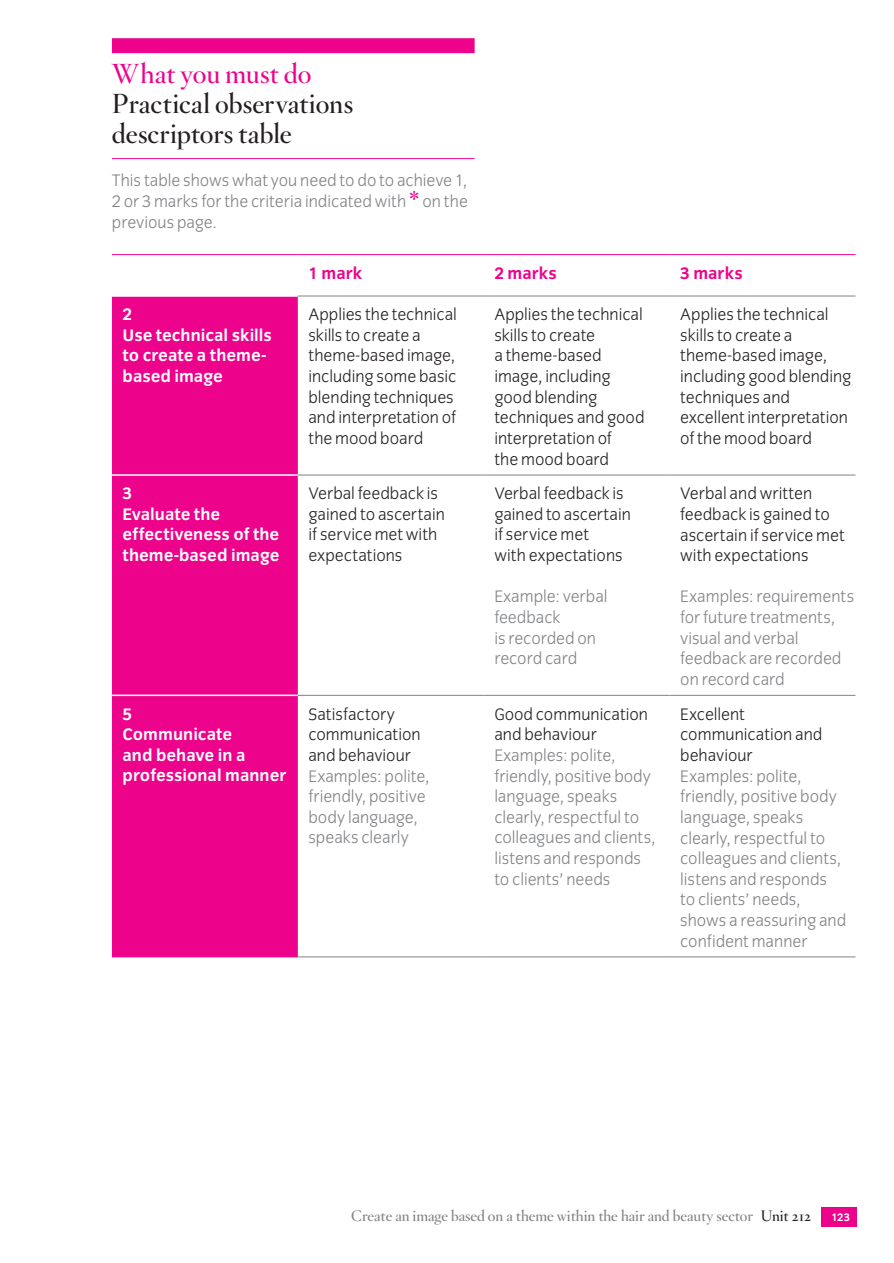
<style>
.page{position:relative;width:894px;height:1263px;background:#fff}
.page>*{position:absolute;margin:0;border:0;box-sizing:border-box;transform-origin:0 0}
.t1{font:27px/30px "Hoefler Titling HTF Sm Roman";letter-spacing:.005em;color:#231f20}
.t2{font:27px "Hoefler Titling HTF Sm Roman";color:#ed028c}
.t3{font:300 17.25px/20.7px "Congress Sans";color:#231f20}
.t4{font:300 17.25px/20.7px "Congress Sans";color:#808285}
.t5{font:700 17.25px/20.7px "Congress Sans";color:#fff}
.t6{font:700 17.25px "Congress Sans";color:#ed028c}
.t7{font:15px "Hoefler Titling HTF Sm Roman";color:#808285}
.t8{font:700 11.25px "Congress Sans";color:#fff}
.s1{font-family:"Hoefler Titling";font-size:37.5px;color:#ed028c}
.s2{color:#231f20}
</style>
<div class="page">
<div style="left:821px;top:1207px;width:35px;height:19px;background:#ed028c"></div>
<div style="left:112px;top:38px;width:362px;height:15px;background:#ed028c"></div>
<hr style="left:112px;top:158px;width:362px;height:1px;background:#ed028c">
<div style="left:112px;top:297px;width:186px;height:659px;background:#ed028c"></div>
<hr style="left:112px;top:474px;width:186px;height:2px;background:#fff">
<hr style="left:112px;top:694px;width:186px;height:2px;background:#fff">
<hr style="left:298px;top:475px;width:185px;height:1px;background:#808285">
<hr style="left:483px;top:475px;width:186px;height:1px;background:#808285">
<hr style="left:669px;top:475px;width:186px;height:1px;background:#808285">
<hr style="left:112px;top:254px;width:186px;height:1px;background:#ed028c">
<hr style="left:298px;top:254px;width:185px;height:1px;background:#ed028c">
<hr style="left:483px;top:254px;width:186px;height:1px;background:#ed028c">
<hr style="left:669px;top:254px;width:186px;height:1px;background:#ed028c">
<hr style="left:298px;top:296px;width:185px;height:1px;background:#808285">
<hr style="left:483px;top:296px;width:186px;height:1px;background:#808285">
<hr style="left:669px;top:296px;width:186px;height:1px;background:#808285">
<hr style="left:298px;top:695px;width:185px;height:1px;background:#808285">
<hr style="left:483px;top:695px;width:186px;height:1px;background:#808285">
<hr style="left:669px;top:695px;width:186px;height:1px;background:#808285">
<hr style="left:298px;top:956px;width:185px;height:1px;background:#808285">
<hr style="left:483px;top:956px;width:186px;height:1px;background:#808285">
<hr style="left:669px;top:956px;width:186px;height:1px;background:#808285">
<hr style="left:112px;top:956px;width:186px;height:1px;background:#ed028c">
<h1 class="t2" style="left:112px;top:56px;width:201px">What you must do</h1>
<h1 class="t1" style="left:112px;top:88px;width:243px">Practical observations descriptors table</h1>
<p class="t4" style="left:112px;top:170px;width:357px;text-align:justify">This table shows what you need to do to achieve 1, 2 or 3 marks for the criteria indicated with <span class="s1">*</span> on the previous page.</p>
<p class="t6" style="left:308px;top:263px;width:55px">1 mark</p>
<p class="t6" style="left:494px;top:263px;width:64px">2 marks</p>
<p class="t6" style="left:680px;top:263px;width:64px">3 marks</p>
<p class="t5" style="left:123px;top:304px;width:151px">2<br>Use technical skills to create a theme&shy;based image</p>
<p class="t3" style="left:308px;top:304px;width:150px">Applies the technical skills to create a theme-based image, including some basic blending techniques and interpretation of the mood board</p>
<p class="t3" style="left:494px;top:304px;width:152px">Applies the technical skills to create<br>a theme-based image, including good blending techniques and good interpretation of<br>the mood board</p>
<p class="t3" style="left:680px;top:304px;width:173px">Applies the technical skills to create a theme-based image, including good blending techniques and excellent interpretation of the mood board</p>
<p class="t5" style="left:123px;top:483px;width:158px">3<br>Evaluate the effectiveness of the theme-based image</p>
<p class="t3" style="left:308px;top:483px;width:138px">Verbal feedback is gained to ascertain if service met with expectations</p>
<p class="t3" style="left:494px;top:483px;width:138px">Verbal feedback is gained to ascertain if service met<br>with expectations</p>
<p class="t4" style="left:494px;top:586px;width:115px">Example: verbal feedback<br>is recorded on record card</p>
<p class="t3" style="left:680px;top:483px;width:166px">Verbal and written feedback is gained to ascertain if service met with expectations</p>
<p class="t4" style="left:680px;top:586px;width:175px">Examples: requirements for future treatments, visual and verbal feedback are recorded on record card</p>
<p class="t5" style="left:123px;top:703px;width:165px">5<br>Communicate<br>and behave in a professional manner</p>
<p class="t3" style="left:308px;top:703px;width:114px">Satisfactory communication and behaviour</p>
<p class="t4" style="left:308px;top:765px;width:123px">Examples: polite, friendly, positive body language, speaks clearly</p>
<p class="t3" style="left:494px;top:703px;width:155px">Good communication and behaviour</p>
<p class="t4" style="left:494px;top:745px;width:163px">Examples: polite, friendly, positive body language, speaks clearly, respectful to colleagues and clients, listens and responds to clients’ needs</p>
<p class="t3" style="left:680px;top:704px;width:144px">Excellent communication and behaviour</p>
<p class="t4" style="left:680px;top:765px;width:167px">Examples: polite, friendly, positive body language, speaks clearly, respectful to colleagues and clients, listens and responds to clients’ needs, shows a reassuring and confident manner</p>
<p class="t7" style="left:351px;top:1206px;width:461px">Create an image based on a theme within the hair and beauty sector <span class="s2">Unit 212</span></p>
<p class="t8" style="left:831px;top:1211px;width:20px">123</p>
</div>
